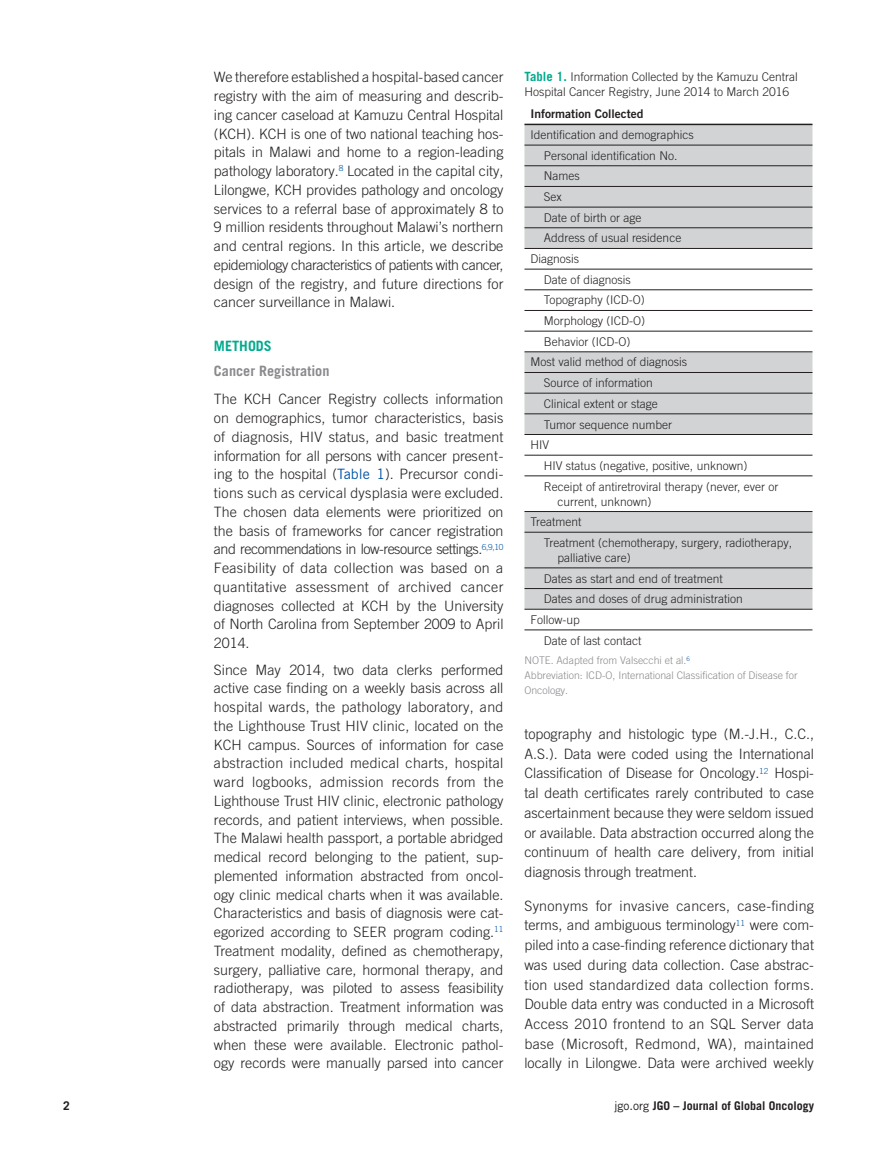
<style>
.page{position:relative;width:877px;height:1175px;background:#fff}
.page>*{position:absolute;margin:0;border:0;box-sizing:border-box;transform-origin:0 0}
.t1{font:300 14.25px/18.8px "Trade Gothic LT Pro";color:#231f20;text-align:justify}
.t2{font:700 14.25px "Trade Gothic LT Pro";color:#8a8a8e}
.t3{font:700 14.25px "Trade Gothic LT Pro";color:#02aa8f}
.t4{font:300 12px/15px "Trade Gothic LT Pro";color:#231f20}
.t5{font:700 12px "Trade Gothic LT Pro";color:#231f20}
.t6{font:12px "Trade Gothic LT Pro Bd 2";color:#231f20}
.t7{font:300 10.5px/15px "Trade Gothic LT Pro";color:#8a8a8e}
.s1{font-weight:400;color:#0054a6}
.s2{font-weight:700;font-size:12.75px;color:#02aa8f}
.s3{font-weight:400}
</style>
<div class="page">
<svg style="left:524px;top:125px;width:288px;height:484px;fill:#d1d3d4"></svg>
<hr style="left:524px;top:124px;width:288px;height:1px;background:#231f20">
<hr style="left:524px;top:145px;width:288px;height:1px;background:#231f20">
<hr style="left:524px;top:165px;width:288px;height:1px;background:#231f20">
<hr style="left:524px;top:186px;width:288px;height:1px;background:#231f20">
<hr style="left:524px;top:207px;width:288px;height:1px;background:#231f20">
<hr style="left:524px;top:227px;width:288px;height:1px;background:#231f20">
<hr style="left:524px;top:248px;width:288px;height:1px;background:#231f20">
<hr style="left:524px;top:269px;width:288px;height:1px;background:#231f20">
<hr style="left:524px;top:289px;width:288px;height:1px;background:#231f20">
<hr style="left:524px;top:310px;width:288px;height:1px;background:#231f20">
<hr style="left:524px;top:331px;width:288px;height:1px;background:#231f20">
<hr style="left:524px;top:351px;width:288px;height:1px;background:#231f20">
<hr style="left:524px;top:372px;width:288px;height:1px;background:#231f20">
<hr style="left:524px;top:393px;width:288px;height:1px;background:#231f20">
<hr style="left:524px;top:413px;width:288px;height:1px;background:#231f20">
<hr style="left:524px;top:434px;width:288px;height:1px;background:#231f20">
<hr style="left:524px;top:455px;width:288px;height:1px;background:#231f20">
<hr style="left:524px;top:475px;width:288px;height:1px;background:#231f20">
<hr style="left:524px;top:511px;width:288px;height:1px;background:#231f20">
<hr style="left:524px;top:532px;width:288px;height:1px;background:#231f20">
<hr style="left:524px;top:567px;width:288px;height:1px;background:#231f20">
<hr style="left:524px;top:588px;width:288px;height:1px;background:#231f20">
<hr style="left:524px;top:609px;width:288px;height:1px;background:#231f20">
<hr style="left:524px;top:629px;width:288px;height:1px;background:#231f20">
<p class="t1" style="left:214px;top:68px;width:291px">We therefore established a hospital-based cancer registry with the aim of measuring and describ&shy;ing cancer caseload at Kamuzu Central Hospital (KCH). KCH is one of two national teaching hos&shy;pitals in Malawi and home to a region-leading pathology laboratory.<sup>8</sup> Located in the capital city, Lilongwe, KCH provides pathology and oncology services to a referral base of approximately 8 to 9 million residents throughout Malawi’s northern and central regions. In this article, we describe epidemiology characteristics of patients with cancer, design of the registry, and future directions for cancer surveillance in Malawi.</p>
<p class="t3" style="left:214px;top:337px;width:59px">METHODS</p>
<p class="t2" style="left:214px;top:362px;width:117px">Cancer Registration</p>
<p class="t1" style="left:214px;top:390px;width:291px">The KCH Cancer Registry collects information on demographics, tumor characteristics, basis of diagnosis, HIV status, and basic treatment information for all persons with cancer present&shy;ing to the hospital (<span class="s1">Table 1</span>). Precursor condi&shy;tions such as cervical dysplasia were excluded.<br>The chosen data elements were prioritized on the basis of frameworks for cancer registration and recommendations in low-resource settings.<sup>6,9,10<br></sup>Feasibility of data collection was based on a quantitative assessment of archived cancer diagnoses collected at KCH by the University of North Carolina from September 2009 to April 2014.</p>
<p class="t1" style="left:214px;top:660px;width:291px">Since May 2014, two data clerks performed active case finding on a weekly basis across all hospital wards, the pathology laboratory, and the Lighthouse Trust HIV clinic, located on the KCH campus. Sources of information for case abstraction included medical charts, hospital ward logbooks, admission records from the Lighthouse Trust HIV clinic, electronic pathology records, and patient interviews, when possible.<br>The Malawi health passport, a portable abridged medical record belonging to the patient, sup&shy;plemented information abstracted from oncol&shy;ogy clinic medical charts when it was available.<br>Characteristics and basis of diagnosis were cat&shy;egorized according to SEER program coding.<sup>11<br></sup>Treatment modality, defined as chemotherapy, surgery, palliative care, hormonal therapy, and radiotherapy, was piloted to assess feasibility of data abstraction. Treatment information was abstracted primarily through medical charts, when these were available. Electronic pathol&shy;ogy records were manually parsed into cancer</p>
<p class="t4" style="left:524px;top:69px;width:275px"><span class="s2">Table 1.</span> Information Collected by the Kamuzu Central<br>Hospital Cancer Registry, June 2014 to March 2016</p>
<p class="t6" style="left:530px;top:107px;width:114px">Information Collected</p>
<p class="t4" style="left:530px;top:127px;width:165px">Identification and demographics</p>
<p class="t4" style="left:544px;top:148px;width:135px">Personal identification No.</p>
<p class="t4" style="left:544px;top:168px;width:37px">Names</p>
<p class="t4" style="left:544px;top:189px;width:19px">Sex</p>
<p class="t4" style="left:544px;top:210px;width:99px">Date of birth or age</p>
<p class="t4" style="left:544px;top:230px;width:139px">Address of usual residence</p>
<p class="t4" style="left:530px;top:251px;width:50px">Diagnosis</p>
<p class="t4" style="left:544px;top:272px;width:88px">Date of diagnosis</p>
<p class="t4" style="left:544px;top:292px;width:102px">Topography (ICD-O)</p>
<p class="t4" style="left:544px;top:313px;width:103px">Morphology (ICD-O)</p>
<p class="t4" style="left:544px;top:334px;width:88px">Behavior (ICD-O)</p>
<p class="t4" style="left:530px;top:354px;width:158px">Most valid method of diagnosis</p>
<p class="t4" style="left:544px;top:375px;width:110px">Source of information</p>
<p class="t4" style="left:544px;top:396px;width:115px">Clinical extent or stage</p>
<p class="t4" style="left:544px;top:416px;width:130px">Tumor sequence number</p>
<p class="t4" style="left:530px;top:437px;width:20px">HIV</p>
<p class="t4" style="left:544px;top:458px;width:205px">HIV status (negative, positive, unknown)</p>
<p class="t4" style="left:544px;top:478px;width:236px">Receipt of antiretroviral therapy (never, ever or</p>
<p class="t4" style="left:530px;top:491px;width:123px;line-height:20.7px;text-indent:27px">current, unknown)<br>Treatment</p>
<p class="t4" style="left:557px;top:535px;width:236px;text-indent:-14px">Treatment (chemotherapy, surgery, radiotherapy, palliative care)</p>
<p class="t4" style="left:544px;top:570px;width:180px">Dates as start and end of treatment</p>
<p class="t4" style="left:544px;top:591px;width:200px">Dates and doses of drug administration</p>
<p class="t4" style="left:530px;top:612px;width:51px">Follow-up</p>
<p class="t4" style="left:544px;top:632px;width:99px">Date of last contact</p>
<p class="t7" style="left:524px;top:653px;width:275px">NOTE. Adapted from Valsecchi et al.<sup>6<br></sup>Abbreviation: ICD-O, International Classification of Disease for<br>Oncology.</p>
<p class="t1" style="left:524px;top:724px;width:291px;line-height:19.6px">topography and histologic type (M.-J.H., C.C., A.S.). Data were coded using the International Classification of Disease for Oncology.<sup>12</sup> Hospi&shy;tal death certificates rarely contributed to case ascertainment because they were seldom issued or available. Data abstraction occurred along the continuum of health care delivery, from initial diagnosis through treatment.</p>
<p class="t1" style="left:524px;top:895px;width:291px;line-height:19.6px">Synonyms for invasive cancers, case-finding terms, and ambiguous terminology<sup>11</sup> were com&shy;piled into a case-finding reference dictionary that was used during data collection. Case abstrac&shy;tion used standardized data collection forms.<br>Double data entry was conducted in a Microsoft Access 2010 frontend to an SQL Server data base (Microsoft, Redmond, WA), maintained locally in Lilongwe. Data were archived weekly</p>
<p class="t5" style="left:63px;top:1098px;width:8px">2</p>
<p class="t5" style="left:614px;top:1098px;width:202px"><span class="s3">jgo.org</span> JGO – Journal of Global Oncology</p>
</div>
